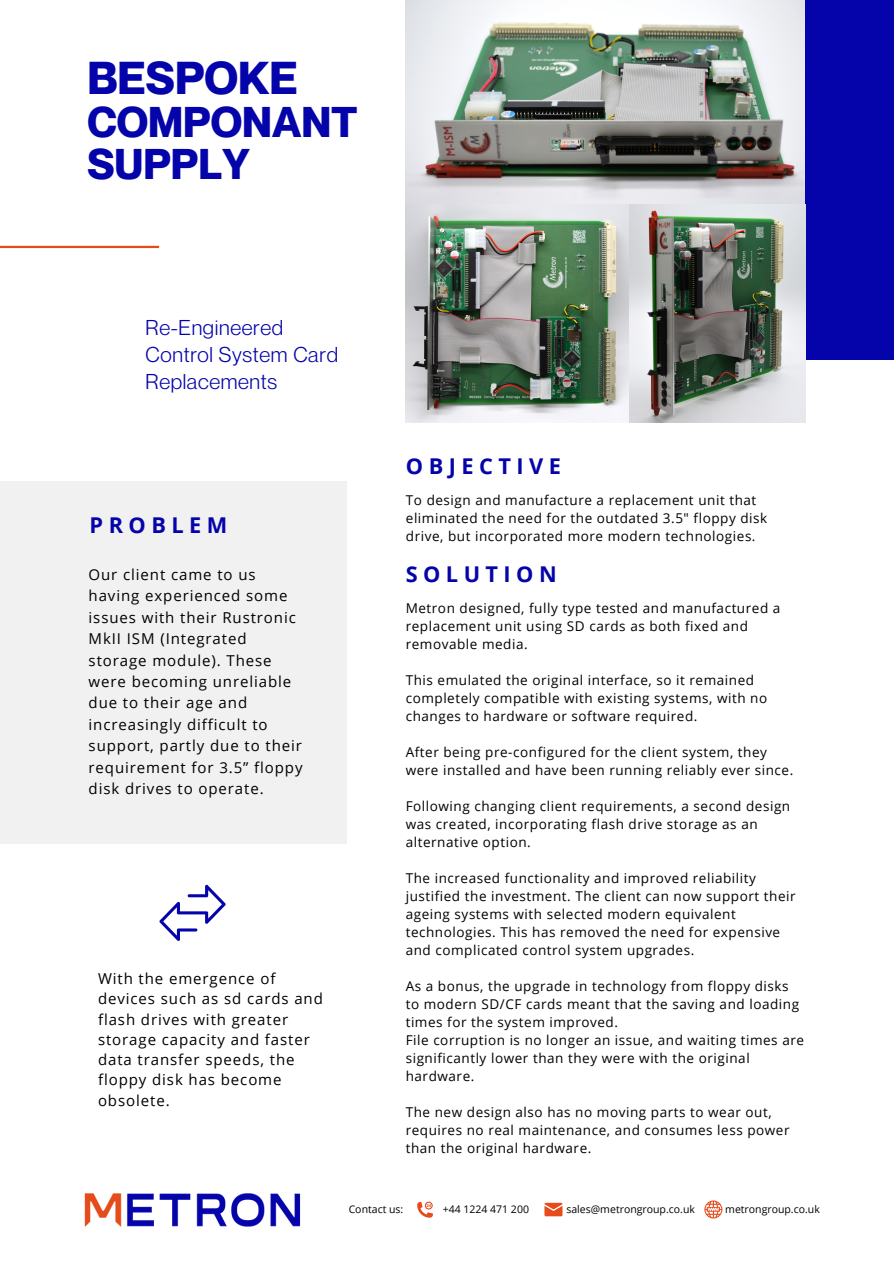
<style>
.page{position:relative;width:894px;height:1264px;background:#fff}
.page>*{position:absolute;margin:0;border:0;box-sizing:border-box;transform-origin:0 0}
.t1{font:700 45px "Neue Montreal";color:#0504aa}
.t2{font:700 42px/42.8px "Neue Montreal";color:#0504aa}
.t3{font:700 21.75px "Open Sans";letter-spacing:.25em;color:#0504aa}
.t4{font:21px/27px "Neue Montreal";letter-spacing:.03em;color:#0504aa}
.t5{font:15px/21.5px "Open Sans";letter-spacing:.06em;color:#000}
.t6{font:13.5px/18px "Open Sans";letter-spacing:.04em;color:#000}
.t7{font:10.5px "Open Sans";color:#000}
.t8{font:700 4.2px "Open Sans";color:#e54b1b}
</style>
<div class="page">
<div style="left:561px;top:0;width:332px;height:360px;background:#0504aa"></div>
<div style="left:0;top:481px;width:346px;height:362px;background:#f1f1f1"></div>
<hr style="left:0;top:246px;width:159px;height:2px;background:#e54b1b">
<svg style="left:544px;top:1202px;width:18px;height:14px"></svg>
<svg style="left:417px;top:1201px;width:16px;height:16px"></svg>
<svg style="left:704px;top:1200px;width:18px;height:18px"></svg>
<img style="left:84px;top:1193px;width:217px;height:34px">
<img style="left:406px;top:0;width:399px;height:422px">
<svg style="left:159px;top:884px;width:67px;height:57px"></svg>
<p class="t1" style="left:87px;top:50px;width:212px">BESPOKE</p>
<p class="t2" style="left:87px;top:100px;width:272px">COMPONANT<br>SUPPLY</p>
<p class="t4" style="left:146px;top:314px;width:194px">Re-Engineered<br>Control System Card<br>Replacements</p>
<p class="t3" style="left:90px;top:509px;width:139px">PROBLEM</p>
<p class="t5" style="left:89px;top:563px;width:215px">Our client came to us having experienced some issues with their Rustronic<br>MkII ISM (Integrated storage module). These were becoming unreliable due to their age and increasingly difficult to support, partly due to their requirement for 3.5” floppy disk drives to operate.</p>
<p class="t5" style="left:98px;top:968px;width:226px;line-height:20.2px">With the emergence of devices such as sd cards and flash drives with greater storage capacity and faster data transfer speeds, the floppy disk has become obsolete.</p>
<p class="t3" style="left:406px;top:451px;width:156px">OBJECTIVE</p>
<p class="t6" style="left:406px;top:490px;width:363px">To design and manufacture a replacement unit that eliminated the need for the outdated 3.5" floppy disk drive, but incorporated more modern technologies.</p>
<p class="t3" style="left:405px;top:558px;width:152px">SOLUTION</p>
<p class="t6" style="left:405px;top:598px;width:376px">Metron designed, fully type tested and manufactured a replacement unit using SD cards as both fixed and removable media.</p>
<p class="t6" style="left:405px;top:670px;width:363px">This emulated the original interface, so it remained completely compatible with existing systems, with no changes to hardware or software required.</p>
<p class="t6" style="left:405px;top:742px;width:389px">After being pre-configured for the client system, they were installed and have been running reliably ever since.</p>
<p class="t6" style="left:405px;top:796px;width:386px">Following changing client requirements, a second design was created, incorporating flash drive storage as an alternative option.</p>
<p class="t6" style="left:405px;top:868px;width:391px">The increased functionality and improved reliability justified the investment. The client can now support their ageing systems with selected modern equivalent technologies. This has removed the need for expensive and complicated control system upgrades.</p>
<p class="t6" style="left:405px;top:976px;width:395px">As a bonus, the upgrade in technology from floppy disks to modern SD/CF cards meant that the saving and loading times for the system improved.</p>
<p class="t6" style="left:405px;top:1030px;width:399px">File corruption is no longer an issue, and waiting times are significantly lower than they were with the original hardware.</p>
<p class="t6" style="left:405px;top:1103px;width:385px">The new design also has no moving parts to wear out, requires no real maintenance, and consumes less power than the original hardware.</p>
<p class="t8" style="left:426px;top:1202px;width:6px">24</p>
<p class="t7" style="left:348px;top:1201px;width:56px">Contact us:</p>
<p class="t7" style="left:442px;top:1201px;width:88px">+44 1224 471 200</p>
<p class="t7" style="left:566px;top:1201px;width:130px">sales@metrongroup.co.uk</p>
<p class="t7" style="left:725px;top:1201px;width:96px">metrongroup.co.uk</p>
</div>
